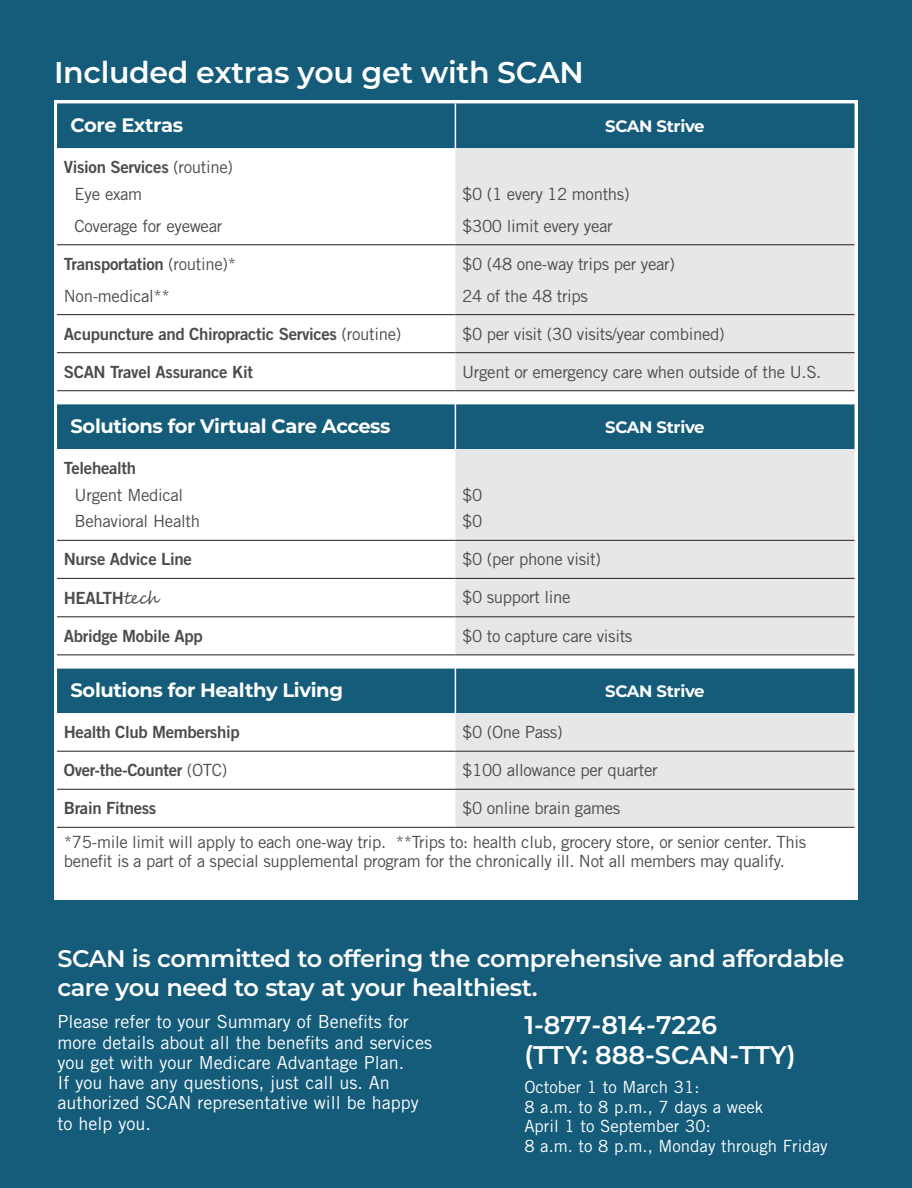
<style>
.page{position:relative;width:912px;height:1188px;background:#fff}
.page>*{position:absolute;margin:0;border:0;box-sizing:border-box;transform-origin:0 0}
.t1{font:600 30px "Montserrat";letter-spacing:-.01em;color:#fff}
.t2{font:600 25.5px/30.6px "Montserrat";color:#fff}
.t3{font:600 24px/28.5px "Montserrat";letter-spacing:-.02em;color:#fff}
.t4{font:700 19.5px "Montserrat";letter-spacing:-.02em;color:#fff}
.t5{font:18px/20.2px "Trade Gothic LT Std";color:#fff}
.t6{font:16.8px/26.7px "Trade Gothic LT Std";letter-spacing:-.02em;color:#4b4c4d}
.t7{font:16.8px "Trade Gothic LT Std Bd 2";letter-spacing:-.02em;color:#4b4c4d}
.t8{font:16.8px/19.5px "Trade Gothic LT Std";color:#fff}
.t9{font:700 16.5px "Montserrat";letter-spacing:-.02em;color:#fff}
.s1{font-family:"Trade Gothic LT Std"}
.s2{font-family:"Segoe Script"}
</style>
<div class="page">
<div style="left:0;top:0;width:911px;height:1188px;background:#145c7a"></div>
<div style="left:54px;top:100px;width:803px;height:800px;background:#fff"></div>
<div style="left:57px;top:103px;width:797px;height:45px;background:#145c7a"></div>
<svg style="left:57px;top:148px;width:398px;height:679px"></svg>
<svg style="left:455px;top:148px;width:399px;height:679px;background:#cdd6db"></svg>
<svg style="left:455px;top:391px;width:399px;height:277px;background:#c4d1d7"></svg>
<hr style="left:454px;top:103px;width:2px;height:45px;background:#fff">
<hr style="left:454px;top:404px;width:2px;height:45px;background:#fff">
<hr style="left:454px;top:668px;width:2px;height:45px;background:#fff">
<hr style="left:57px;top:244px;width:398px;height:1px;background:#231f20">
<hr style="left:57px;top:751px;width:398px;height:1px;background:#231f20">
<hr style="left:57px;top:352px;width:398px;height:1px;background:#231f20">
<hr style="left:57px;top:390px;width:398px;height:1px;background:#231f20">
<hr style="left:57px;top:540px;width:398px;height:1px;background:#231f20">
<hr style="left:57px;top:578px;width:398px;height:1px;background:#231f20">
<hr style="left:57px;top:617px;width:398px;height:1px;background:#231f20">
<hr style="left:57px;top:655px;width:398px;height:1px;background:#231f20">
<hr style="left:57px;top:789px;width:398px;height:1px;background:#231f20">
<hr style="left:57px;top:827px;width:398px;height:1px;background:#231f20">
<hr style="left:455px;top:244px;width:399px;height:1px;background:#231f20">
<hr style="left:455px;top:751px;width:399px;height:1px;background:#231f20">
<hr style="left:455px;top:352px;width:399px;height:1px;background:#231f20">
<hr style="left:455px;top:390px;width:399px;height:1px;background:#231f20">
<hr style="left:455px;top:540px;width:399px;height:1px;background:#231f20">
<hr style="left:455px;top:578px;width:399px;height:1px;background:#231f20">
<hr style="left:455px;top:617px;width:399px;height:1px;background:#231f20">
<hr style="left:455px;top:655px;width:399px;height:1px;background:#231f20">
<hr style="left:455px;top:789px;width:399px;height:1px;background:#231f20">
<hr style="left:455px;top:827px;width:399px;height:1px;background:#231f20">
<hr style="left:57px;top:314px;width:398px;height:1px;background:#231f20">
<hr style="left:455px;top:314px;width:399px;height:1px;background:#231f20">
<h1 class="t1" style="left:54px;top:51px;width:531px">Included extras you get with SCAN</h1>
<p class="t4" style="left:70px;top:111px;width:114px">Core Extras</p>
<p class="t9" style="left:605px;top:115px;width:101px">SCAN Strive</p>
<p class="t7" style="left:64px;top:157px;width:171px">Vision Services <span class="s1">(routine)</span></p>
<p class="t6" style="left:75px;top:180px;width:69px">Eye exam</p>
<p class="t6" style="left:462px;top:180px;width:169px">$0 (1 every 12 months)</p>
<p class="t6" style="left:75px;top:212px;width:149px">Coverage for eyewear</p>
<p class="t6" style="left:462px;top:212px;width:152px">$300 limit every year</p>
<p class="t7" style="left:64px;top:253px;width:174px">Transportation <span class="s1">(routine)*</span></p>
<p class="t6" style="left:462px;top:250px;width:214px">$0 (48 one-way trips per year)</p>
<p class="t6" style="left:64px;top:282px;width:108px">Non-medical**</p>
<p class="t6" style="left:462px;top:282px;width:127px">24 of the 48 trips</p>
<p class="t7" style="left:64px;top:323px;width:339px">Acupuncture and Chiropractic Services <span class="s1">(routine)</span></p>
<p class="t6" style="left:462px;top:320px;width:264px">$0 per visit (30 visits/year combined)</p>
<p class="t7" style="left:64px;top:361px;width:190px">SCAN Travel Assurance Kit</p>
<p class="t6" style="left:462px;top:358px;width:360px">Urgent or emergency care when outside of the U.S.</p>
<p class="t4" style="left:70px;top:412px;width:321px">Solutions for Virtual Care Access</p>
<p class="t9" style="left:605px;top:415px;width:101px">SCAN Strive</p>
<p class="t7" style="left:64px;top:458px;width:74px">Telehealth</p>
<p class="t6" style="left:75px;top:481px;width:127px">Urgent Medical<br>Behavioral Health</p>
<p class="t6" style="left:462px;top:481px;width:22px">$0 $0</p>
<p class="t7" style="left:64px;top:549px;width:130px">Nurse Advice Line</p>
<p class="t6" style="left:462px;top:546px;width:140px">$0 (per phone visit)</p>
<p class="t7" style="left:64px;top:587px;width:96px">HEALTH<span class="s2">tech</span></p>
<p class="t6" style="left:462px;top:584px;width:110px">$0 support line</p>
<p class="t7" style="left:64px;top:626px;width:140px">Abridge Mobile App</p>
<p class="t6" style="left:462px;top:622px;width:172px">$0 to capture care visits</p>
<p class="t4" style="left:70px;top:676px;width:274px">Solutions for Healthy Living</p>
<p class="t9" style="left:605px;top:679px;width:101px">SCAN Strive</p>
<p class="t7" style="left:64px;top:722px;width:177px">Health Club Membership</p>
<p class="t6" style="left:462px;top:719px;width:102px">$0 (One Pass)</p>
<p class="t7" style="left:64px;top:760px;width:165px">Over-the-Counter <span class="s1">(OTC)</span></p>
<p class="t6" style="left:462px;top:757px;width:197px">$100 allowance per quarter</p>
<p class="t7" style="left:64px;top:798px;width:94px">Brain Fitness</p>
<p class="t6" style="left:64px;top:791px;width:744px;line-height:33.5px;text-indent:398px">$0 online brain games<br>*75-mile limit will apply to each one-way trip. **Trips to: health club, grocery store, or senior center. This</p>
<p class="t6" style="left:64px;top:848px;width:722px">benefit is a part of a special supplemental program for the chronically ill. Not all members may qualify.</p>
<h3 class="t3" style="left:57px;top:943px;width:788px">SCAN is committed to offering the comprehensive and affordable care you need to stay at your healthiest.</h3>
<p class="t5" style="left:57px;top:1012px;width:376px">Please refer to your Summary of Benefits for more details about all the benefits and services you get with your Medicare Advantage Plan.<br>If you have any questions, just call us. An authorized SCAN representative will be happy to help you.</p>
<h2 class="t2" style="left:524px;top:1008px;width:273px">1-877-814-7226<br>(TTY: 888-SCAN-TTY)</h2>
<p class="t8" style="left:524px;top:1077px;width:305px">October 1 to March 31:<br>8 a.m. to 8 p.m., 7 days a week<br>April 1 to September 30:<br>8 a.m. to 8 p.m., Monday through Friday</p>
</div>
